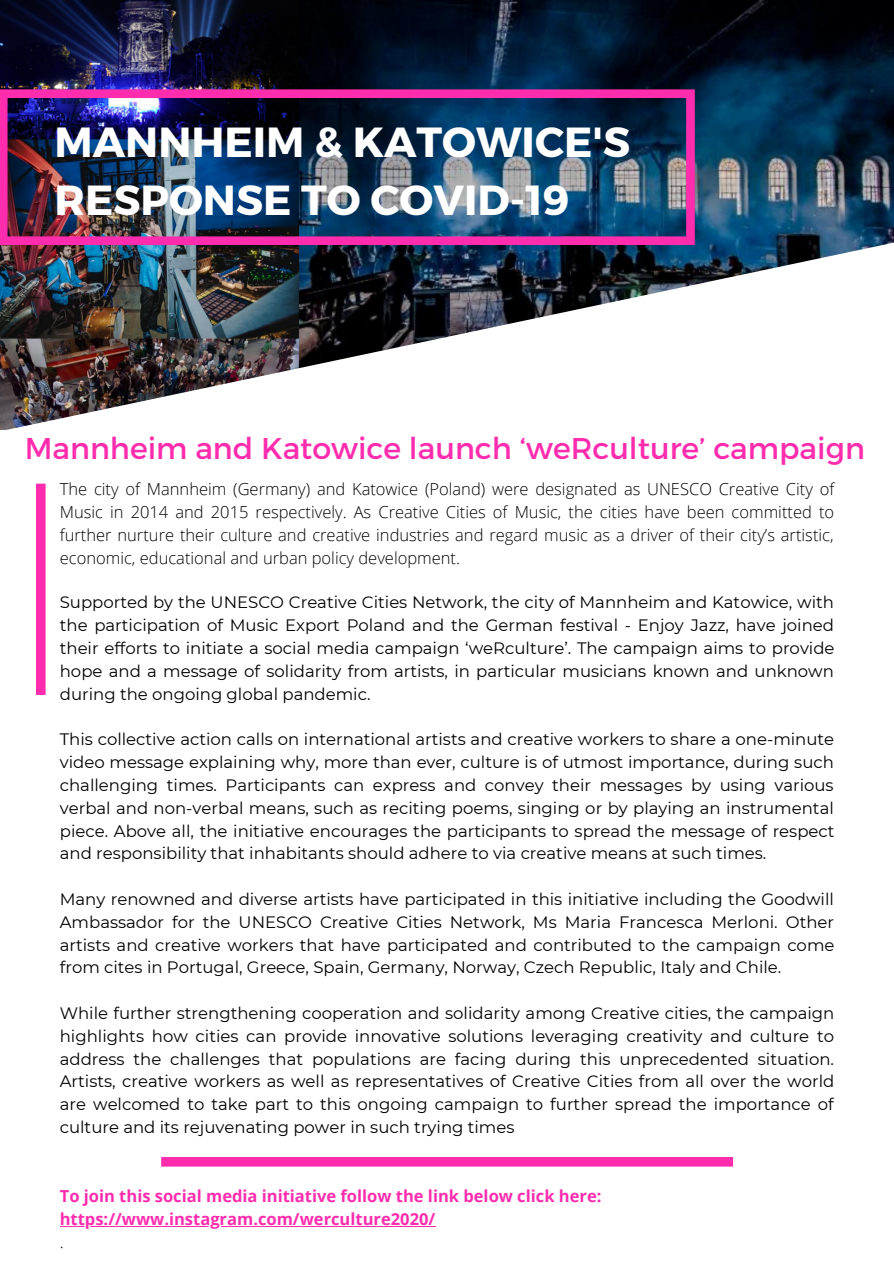
<style>
.page{position:relative;width:894px;height:1264px;background:#fff}
.page>*{position:absolute;margin:0;border:0;box-sizing:border-box;transform-origin:0 0}
.t1{font:700 42px/58.5px "Montserrat";color:#fff}
.t2{font:30px "Montserrat";color:#ff2cae}
.t3{font:16.5px/22.8px "Montserrat";color:#000;text-align:justify}
.t4{font:300 16.5px/22.8px "Open Sans";color:#000;text-align:justify}
.t5{font:700 16.5px/22.8px "Open Sans";color:#ff2cae}
</style>
<div class="page">
<img style="left:0;top:1px;width:893px;height:241px">
<img style="left:0;top:89px;width:694px;height:153px">
<svg style="left:36px;top:483px;width:10px;height:212px;background:#ff35b1"></svg>
<hr style="left:60px;top:1226px;width:375px;height:1px;background:#ff2cae">
<img style="left:0;top:242px;width:893px;height:188px">
<div style="left:161px;top:1157px;width:571px;height:9px;background:#ff2cae"></div>
<h1 class="t1" style="left:55px;top:110px;width:577px">MANNHEIM &amp; KATOWICE'S<br>RESPONSE TO COVID-19</h1>
<h2 class="t2" style="left:25px;top:429px;width:841px">Mannheim and Katowice launch ‘weRculture’ campaign</h2>
<p class="t4" style="left:60px;top:477px;width:775px">The city of Mannheim (Germany) and Katowice (Poland) were designated as UNESCO Creative City of Music in 2014 and 2015 respectively. As Creative Cities of Music, the cities have been committed to further nurture their culture and creative industries and regard music as a driver of their city’s artistic, economic, educational and urban policy development.</p>
<p class="t3" style="left:60px;top:591px;width:776px">Supported by the UNESCO Creative Cities Network, the city of Mannheim and Katowice, with the participation of Music Export Poland and the German festival - Enjoy Jazz, have joined their efforts to initiate a social media campaign ‘weRculture’. The campaign aims to provide hope and a message of solidarity from artists, in particular musicians known and unknown during the ongoing global pandemic.</p>
<p class="t3" style="left:60px;top:728px;width:776px">This collective action calls on international artists and creative workers to share a one-minute video message explaining why, more than ever, culture is of utmost importance, during such challenging times. Participants can express and convey their messages by using various verbal and non-verbal means, such as reciting poems, singing or by playing an instrumental piece. Above all, the initiative encourages the participants to spread the message of respect and responsibility that inhabitants should adhere to via creative means at such times.</p>
<p class="t3" style="left:60px;top:887px;width:776px">Many renowned and diverse artists have participated in this initiative including the Goodwill Ambassador for the UNESCO Creative Cities Network, Ms Maria Francesca Merloni. Other artists and creative workers that have participated and contributed to the campaign come from cites in Portugal, Greece, Spain, Germany, Norway, Czech Republic, Italy and Chile.</p>
<p class="t3" style="left:60px;top:1001px;width:775px">While further strengthening cooperation and solidarity among Creative cities, the campaign highlights how cities can provide innovative solutions leveraging creativity and culture to address the challenges that populations are facing during this unprecedented situation.<br>Artists, creative workers as well as representatives of Creative Cities from all over the world are welcomed to take part to this ongoing campaign to further spread the importance of culture and its rejuvenating power in such trying times</p>
<p class="t5" style="left:60px;top:1184px;width:543px">To join this social media initiative follow the link below click here: https://www.instagram.com/werculture2020/</p>
<p class="t4" style="left:60px;top:1230px;width:5px">.</p>
</div>
